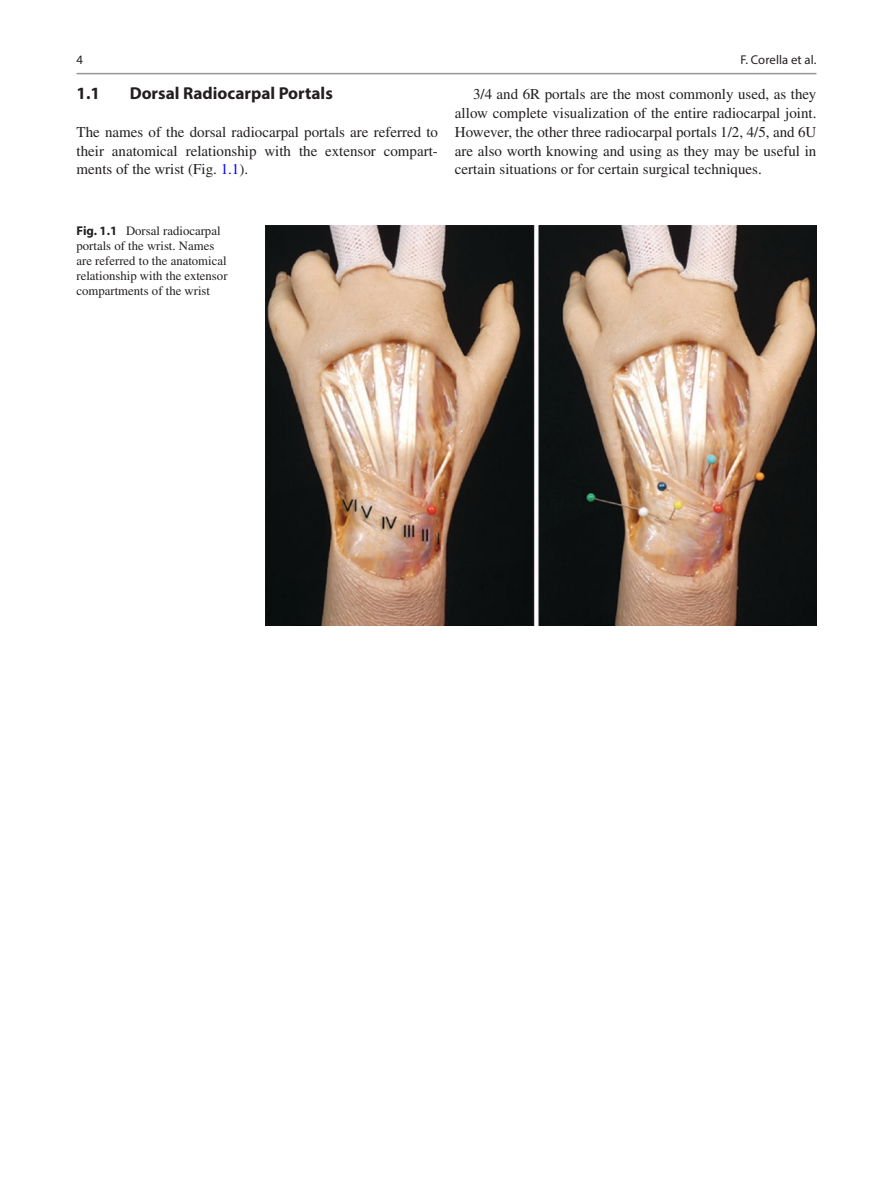
<style>
.page{position:relative;width:893px;height:1187px;background:#fff}
.page>*{position:absolute;margin:0;border:0;box-sizing:border-box;transform-origin:0 0}
.t1{font:700 17.25px "Myriad Pro";color:#231f20}
.t2{font:15px/18.8px "Times LT Std";color:#231f20;text-align:justify}
.t3{font:12.75px/15px "Times LT Std";color:#231f20}
.t4{font:12.75px "Myriad Pro Regular 2";letter-spacing:.005em;color:#231f20}
.t5{font:12.75px "Myriad Pro";color:#231f20}
.s1{color:#00f}
.s2{font-family:"Myriad Pro";font-weight:700}
</style>
<div class="page">
<img style="left:266px;top:225px;width:550px;height:400px">
<hr style="left:77px;top:73px;width:739px;height:1px;background:#939598">
<p class="t5" style="left:77px;top:52px;width:8px">4</p>
<p class="t1" style="left:77px;top:82px;width:25px">1.1</p>
<p class="t1" style="left:130px;top:82px;width:205px">Dorsal Radiocarpal Portals</p>
<p class="t2" style="left:77px;top:122px;width:363px">The names of the dorsal radiocarpal portals are referred to their anatomical relationship with the extensor compart&shy;ments of the wrist (Fig. <span class="s1">1.1</span>).</p>
<p class="t4" style="left:740px;top:52px;width:78px">F. Corella et al.</p>
<p class="t2" style="left:455px;top:85px;width:363px;text-indent:18px">3/4 and 6R portals are the most commonly used, as they allow complete visualization of the entire radiocarpal joint.<br>However, the other three radiocarpal portals 1/2, 4/5, and 6U are also worth knowing and using as they may be useful in certain situations or for certain surgical techniques.</p>
<p class="t3" style="left:77px;top:223px;width:153px"><span class="s2">Fig. 1.1</span> Dorsal radiocarpal portals of the wrist. Names are referred to the anatomical relationship with the extensor compartments of the wrist</p>
</div>
